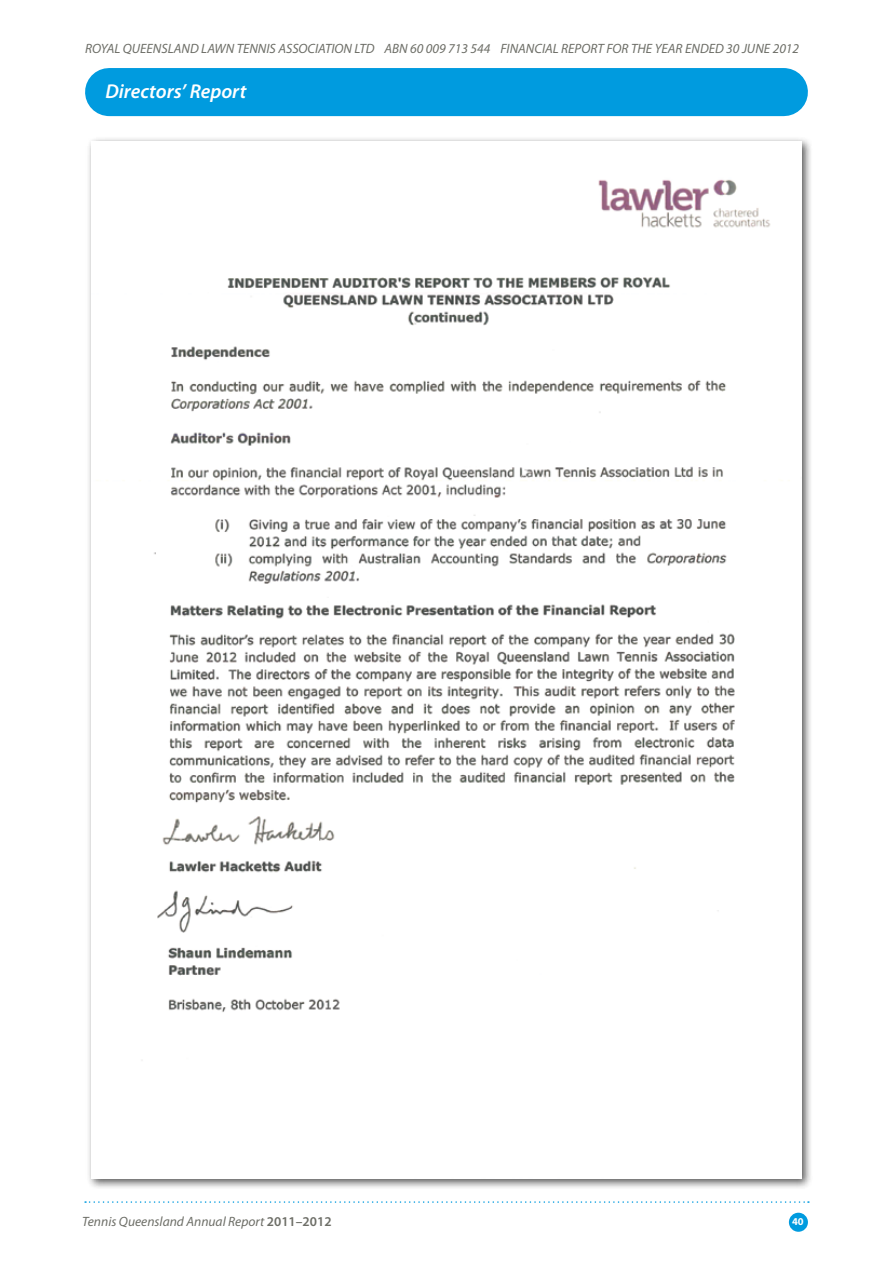
<style>
.page{position:relative;width:893px;height:1263px;background:#fff}
.page>*{position:absolute;margin:0;border:0;box-sizing:border-box;transform-origin:0 0}
.t1{font:italic 600 20.1px "Myriad Pro";color:#fff}
.t2{font:italic 13.5px "Myriad Pro";color:#6d6e67}
.t3{font:700 10.5px "Myriad Pro";color:#fff}
.s1{font-weight:600;font-style:normal}
</style>
<div class="page">
<div style="left:86px;top:137px;width:727px;height:1053px;background:#000;opacity:.65"></div>
<img style="left:91px;top:142px;width:711px;height:1037px">
<svg style="left:85px;top:1201px;width:724px;height:2px"></svg>
<div style="left:789px;top:1213px;width:19px;height:19px;background:#009bdf;border-radius:50%"></div>
<div style="left:109px;top:68px;width:675px;height:48px;background:#009bdf"></div>
<p class="t2" style="left:85px;top:40px;width:716px">ROYAL QUEENSLAND LAWN TENNIS ASSOCIATION LTD ABN 60 009 713 544 FINANCIAL REPORT FOR THE YEAR ENDED 30 JUNE 2012</p>
<h1 class="t1" style="left:105px;top:79px;width:143px">Directors’ Report</h1>
<p class="t2" style="left:82px;top:1213px;width:251px">Tennis Queensland Annual Report <span class="s1">2011–2012</span></p>
<p class="t3" style="left:792px;top:1215px;width:13px">40</p>
</div>
